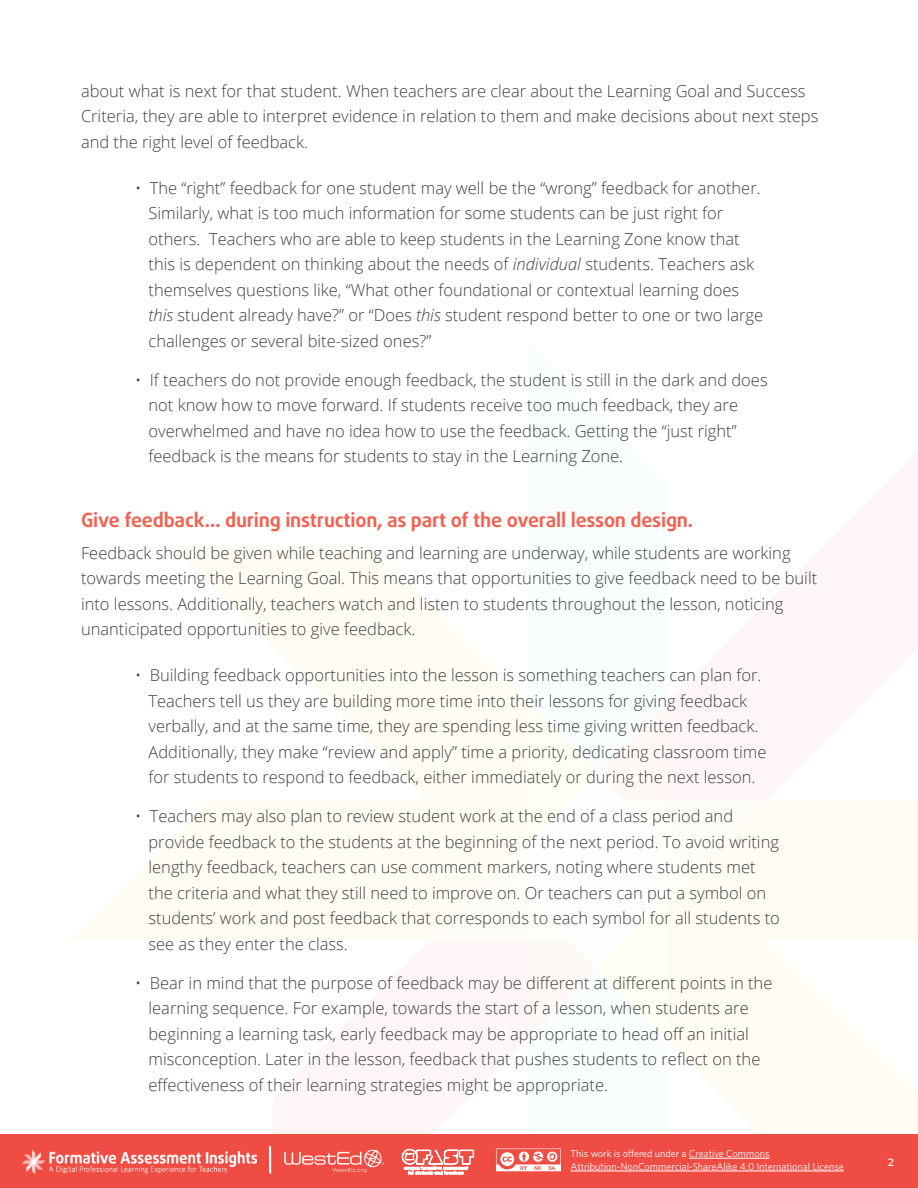
<style>
.page{position:relative;width:918px;height:1188px;background:#fff}
.page>*{position:absolute;margin:0;border:0;box-sizing:border-box;transform-origin:0 0}
.t1{font:700 19.5px "Daxline Pro";letter-spacing:-.01em;color:#f16252}
.t2{font:300 16.5px/25.5px "Open Sans";color:#3e3e3f}
.t3{font:13.5px "Daxline Pro";color:#fff}
.t4{font:10.2px/12.8px "Whitney HTF";color:#fff}
.s1{font-style:italic}
</style>
<div class="page">
<svg style="left:174px;top:546px;width:744px;height:589px;fill:#fefcf6"></svg>
<svg style="left:69px;top:801px;width:361px;height:139px;fill:#fefcf3"></svg>
<svg style="left:528px;top:546px;width:139px;height:589px"></svg>
<svg style="left:430px;top:703px;width:488px;height:335px"></svg>
<div style="left:0;top:1135px;width:918px;height:53px;background:#ef4d44"></div>
<img style="left:23px;top:1150px;width:234px;height:23px">
<svg style="left:269px;top:1145px;width:2px;height:29px"></svg>
<svg style="left:284px;top:1149px;width:100px;height:23px"></svg>
<svg style="left:402px;top:1148px;width:72px;height:26px"></svg>
<hr style="left:571px;top:1171px;width:273px;height:1px;background:#fff">
<hr style="left:689px;top:1158px;width:81px;height:1px;background:#fff">
<svg style="left:496px;top:1149px;width:65px;height:22px"></svg>
<p class="t2" style="left:81px;top:78px;width:739px">about what is next for that student. When teachers are clear about the Learning Goal and Success<br>Criteria, they are able to interpret evidence in relation to them and make decisions about next steps</p>
<p class="t2" style="left:81px;top:129px;width:229px">and the right level of feedback.</p>
<p class="t2" style="left:150px;top:174px;width:612px">The “right” feedback for one student may well be the “wrong” feedback for another.</p>
<p class="t2" style="left:135px;top:174px;width:8px">•</p>
<p class="t2" style="left:135px;top:366px;width:8px">•</p>
<p class="t2" style="left:209px;top:200px;width:532px;text-indent:-61px">Similarly, what is too much information for some students can be just right for<br>Teachers who are able to keep students in the Learning Zone know that</p>
<p class="t2" style="left:149px;top:225px;width:54px">others.</p>
<p class="t2" style="left:149px;top:251px;width:607px">this is dependent on thinking about the needs of <span class="s1">individual</span> students. Teachers ask</p>
<p class="t2" style="left:149px;top:276px;width:616px">themselves questions like “, What other foundational or contextual learning does <span class="s1">this</span> student already have?” or “Does <span class="s1">this</span> student respond better to one or two large challenges or several bite-sized ones “?</p>
<p class="t2" style="left:150px;top:366px;width:619px">If teachers do not provide enough feedback, the student is still in the dark and does</p>
<p class="t2" style="left:149px;top:392px;width:591px">not know how to move forward If. students receive too much feedback, they are</p>
<p class="t2" style="left:149px;top:417px;width:590px">overwhelmed and have no idea how to use the feedback. Getting the “just right“ feedback is the means for students to stay in the Learning Zone.</p>
<h3 class="t1" style="left:81px;top:507px;width:614px">Give feedback… during instruction, as part of the overall lesson design.</h3>
<p class="t2" style="left:81px;top:540px;width:711px">Feedback should be given while teaching and learning are underway, while students are working</p>
<p class="t2" style="left:81px;top:565px;width:738px">towards meeting the Learning Goal. This means that opportunities to give feedback need to be built</p>
<p class="t2" style="left:81px;top:591px;width:704px">into lessons. Additionally, teachers watch and listen to students throughout the lesson, noticing unanticipated opportunities to give feedback.</p>
<p class="t2" style="left:150px;top:662px;width:613px">Building feedback opportunities into the lesson is something teachers can plan for.</p>
<p class="t2" style="left:135px;top:662px;width:8px">•</p>
<p class="t2" style="left:135px;top:803px;width:8px">•</p>
<p class="t2" style="left:135px;top:969px;width:8px">•</p>
<p class="t2" style="left:149px;top:687px;width:619px">Teachers tell us they are building more time into their lessons for giving feedback verbally, and at the same time, they are spending less time giving written feedback.<br>Additionally, they make “review and apply” time a priority, dedicating classroom time</p>
<p class="t2" style="left:149px;top:764px;width:608px">for students to respond to feedback, either immediately or during the next lesson.</p>
<p class="t2" style="left:150px;top:803px;width:585px">Teachers may also plan to review student work at the end of a class period and</p>
<p class="t2" style="left:149px;top:828px;width:632px">provide feedback to the students at the beginning of the next period. To avoid writing</p>
<p class="t2" style="left:149px;top:854px;width:633px">lengthy feedback, teachers can use comment markers, noting where students met the criteria and what they still need to improve on. Or teachers can put a symbol on students’ work and post feedback that corresponds to each symbol for all students to see as they enter the class.</p>
<p class="t2" style="left:150px;top:969px;width:624px">Bear in mind that the purpose of feedback may be different at different points in the</p>
<p class="t2" style="left:149px;top:995px;width:613px">learning sequence. For example, towards the start of a lesson, when students are beginning a learning task, early feedback may be appropriate to head off an initial misconception. Later in the lesson, feedback that pushes students to reflect on the effectiveness of their learning strategies might be appropriate.</p>
<p class="t4" style="left:571px;top:1147px;width:275px">This work is offered under a Creative Commons<br>Attribution-NonCommercial-ShareAlike 4.0 International License</p>
<p class="t3" style="left:887px;top:1152px;width:8px">2</p>
</div>
